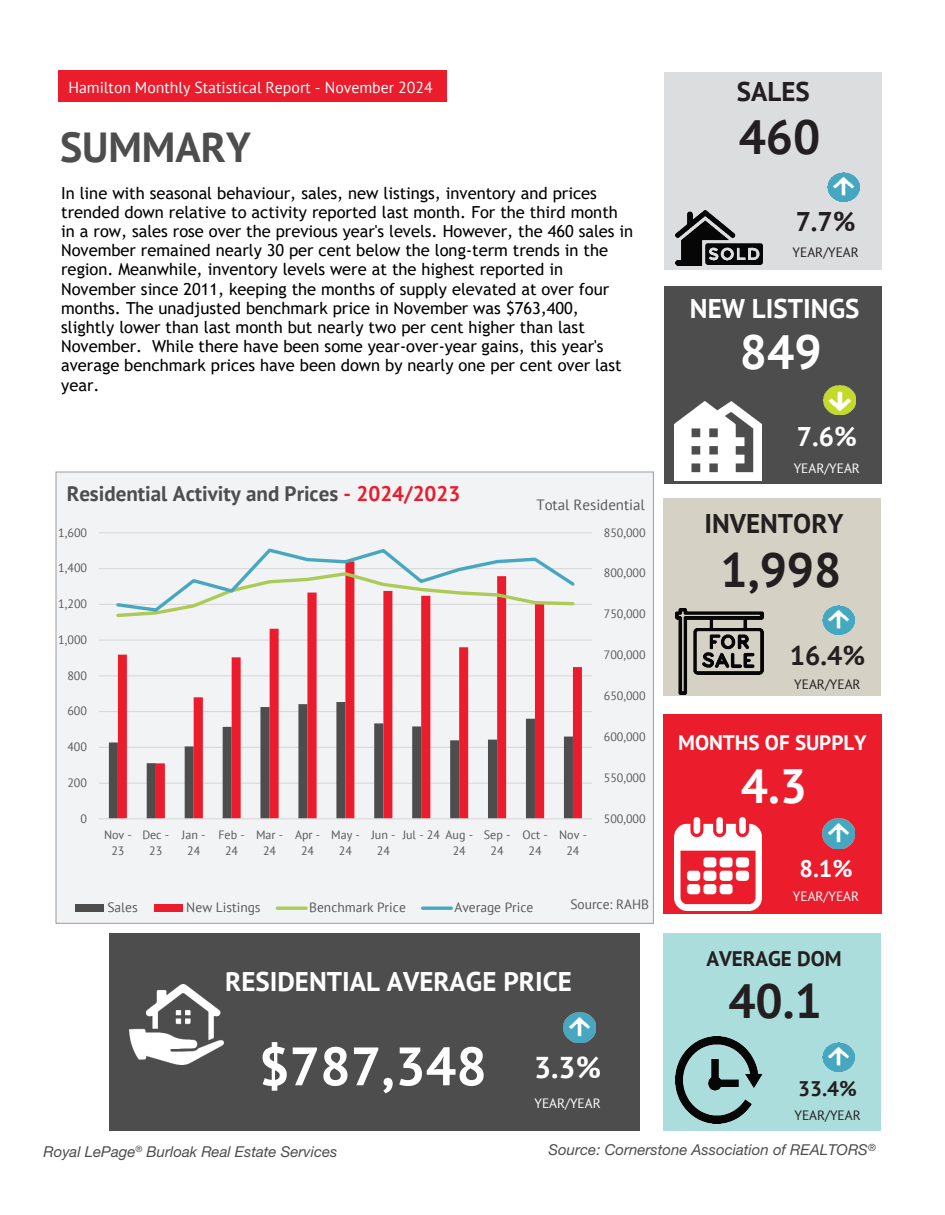
<style>
.page{position:relative;width:945px;height:1215px;background:#fff}
.page>*{position:absolute;margin:0;border:0;box-sizing:border-box;transform-origin:0 0}
.t1{font:700 54px "PT Sans";color:#fff}
.t2{font:700 48.15px "PT Sans";color:#fff}
.t3{font:700 48px "PT Sans";color:#231f20}
.t4{font:700 48px "PT Sans";color:#fff}
.t5{font:700 42px "PT Sans";color:#4d4d4e}
.t6{font:700 30px "PT Sans";color:#fff}
.t7{font:700 27px "PT Sans";color:#fff}
.t8{font:700 27px "PT Sans";color:#231f20}
.t9{font:700 24px "PT Sans";color:#fff}
.t10{font:700 21px "PT Sans";color:#4d4d4e}
.t11{font:700 21px "PT Sans";color:#231f20}
.t12{font:700 21px "PT Sans";color:#fff}
.t13{font:16.5px/19.2px "Trebuchet MS";color:#000}
.t14{font:15.9px "PT Sans";color:#fff}
.t15{font:italic 15px "Helvetica Neue LT Pro";color:#4d4d4f}
.t16{font:15px "PT Sans";color:#595959}
.t17{font:13.5px "PT Sans";color:#595959}
.t18{font:13.5px "PT Sans";color:#231f20}
.t19{font:13.5px "PT Sans";color:#fff}
.t20{font:12px/15.6px "PT Sans";letter-spacing:-.005em;color:#595959;text-align:center}
.s1{color:#eb1c2c}
</style>
<div class="page">
<div style="left:58px;top:71px;width:388px;height:31px;background:#eb1c2c"></div>
<div style="left:663px;top:714px;width:219px;height:200px;background:#eb1c2c"></div>
<div style="left:664px;top:72px;width:218px;height:198px;background:#dcdddf"></div>
<div style="left:665px;top:286px;width:217px;height:198px;background:#4d4d4e"></div>
<div style="left:664px;top:498px;width:217px;height:198px;background:#d6d1c5"></div>
<div style="left:664px;top:933px;width:217px;height:198px;background:#aadddb"></div>
<div style="left:110px;top:933px;width:530px;height:198px;background:#4d4d4e"></div>
<img style="left:674px;top:832px;width:80px;height:79px">
<img style="left:822px;top:818px;width:22px;height:20px">
<img style="left:676px;top:211px;width:87px;height:55px">
<img style="left:674px;top:402px;width:88px;height:78px">
<img style="left:676px;top:608px;width:87px;height:86px">
<img style="left:675px;top:818px;width:87px;height:92px">
<img style="left:676px;top:1037px;width:86px;height:87px">
<img style="left:129px;top:984px;width:94px;height:81px">
<img style="left:823px;top:1042px;width:31px;height:29px">
<img style="left:564px;top:1013px;width:31px;height:29px">
<img style="left:828px;top:172px;width:31px;height:30px">
<img style="left:824px;top:385px;width:31px;height:30px">
<img style="left:823px;top:605px;width:31px;height:30px">
<img style="left:823px;top:819px;width:31px;height:29px">
<div style="left:56px;top:472px;width:597px;height:451px;background:#f2f3f5"></div>
<hr style="left:99px;top:783px;width:493px;height:1px;background:#d9d9d9">
<hr style="left:99px;top:747px;width:493px;height:1px;background:#d9d9d9">
<hr style="left:99px;top:711px;width:493px;height:1px;background:#d9d9d9">
<hr style="left:99px;top:675px;width:493px;height:1px;background:#d9d9d9">
<hr style="left:99px;top:640px;width:493px;height:1px;background:#d9d9d9">
<hr style="left:99px;top:604px;width:493px;height:1px;background:#d9d9d9">
<hr style="left:99px;top:568px;width:493px;height:1px;background:#d9d9d9">
<hr style="left:99px;top:532px;width:493px;height:1px;background:#d9d9d9">
<svg style="left:118px;top:619px;width:464px;height:199px"></svg>
<hr style="left:99px;top:818px;width:493px;height:1px;background:#d9d9d9">
<svg style="left:116px;top:548px;width:459px;height:71px"></svg>
<div style="left:75px;top:904px;width:29px;height:8px;background:#4d4d4e"></div>
<div style="left:154px;top:904px;width:29px;height:8px;background:#eb1c2c"></div>
<hr style="left:277px;top:907px;width:29px;height:3px;background:#acca56">
<hr style="left:423px;top:907px;width:28px;height:3px;background:#47a7c0">
<p class="t14" style="left:68px;top:77px;width:366px">Hamilton Monthly Statistical Report - November 2024</p>
<h3 class="t5" style="left:60px;top:120px;width:192px">SUMMARY</h3>
<p class="t13" style="left:61px;top:183px;width:574px">In line with seasonal behaviour, sales, new listings, inventory and prices trended down relative to activity reported last month. For the third month in a row, sales rose over the previous year's levels. However, the 460 sales in November remained nearly 30 per cent below the long-term trends in the region. Meanwhile, inventory levels were at the highest reported in November since 2011, keeping the months of supply elevated at over four months. The unadjusted benchmark price in November was $763,400, slightly lower than last month but nearly two per cent higher than last November. While there have been some year-over-year gains, this year's average benchmark prices have been down by nearly one per cent over last year.</p>
<p class="t10" style="left:67px;top:480px;width:395px">Residential Activity and Prices <span class="s1">- 2024/2023</span></p>
<p class="t20" style="left:58px;top:524px;width:30px">1,600</p>
<p class="t20" style="left:58px;top:560px;width:30px">1,400</p>
<p class="t20" style="left:58px;top:596px;width:30px">1,200</p>
<p class="t20" style="left:58px;top:632px;width:30px">1,000</p>
<p class="t20" style="left:67px;top:667px;width:21px">800</p>
<p class="t20" style="left:67px;top:703px;width:21px">600</p>
<p class="t20" style="left:67px;top:739px;width:21px">400</p>
<p class="t20" style="left:67px;top:775px;width:21px">200</p>
<p class="t20" style="left:81px;top:810px;width:8px">0</p>
<p class="t16" style="left:536px;top:495px;width:110px">Total Residential</p>
<p class="t20" style="left:604px;top:524px;width:44px">850,000</p>
<p class="t20" style="left:604px;top:565px;width:44px">800,000</p>
<p class="t20" style="left:604px;top:606px;width:44px">750,000</p>
<p class="t20" style="left:604px;top:647px;width:44px">700,000</p>
<p class="t20" style="left:604px;top:688px;width:44px">650,000</p>
<p class="t20" style="left:604px;top:729px;width:44px">600,000</p>
<p class="t20" style="left:604px;top:769px;width:44px">550,000</p>
<p class="t20" style="left:604px;top:810px;width:44px">500,000</p>
<p class="t20" style="left:104px;top:827px;width:29px">Nov -<br>23</p>
<p class="t20" style="left:142px;top:827px;width:28px">Dec -<br>23</p>
<p class="t20" style="left:182px;top:827px;width:25px">Jan -<br>24</p>
<p class="t20" style="left:219px;top:827px;width:28px">Feb -<br>24</p>
<p class="t20" style="left:256px;top:827px;width:29px">Mar -<br>24</p>
<p class="t20" style="left:295px;top:827px;width:27px">Apr -<br>24</p>
<p class="t20" style="left:331px;top:827px;width:30px">May -<br>24</p>
<p class="t20" style="left:371px;top:827px;width:26px">Jun -<br>24</p>
<p class="t20" style="left:453px;top:827px;width:22px;text-align:left;text-indent:-50px">Jul - 24 Aug -<br>24</p>
<p class="t20" style="left:484px;top:827px;width:28px">Sep -<br>24</p>
<p class="t20" style="left:523px;top:827px;width:27px">Oct -<br>24</p>
<p class="t20" style="left:559px;top:827px;width:29px">Nov -<br>24</p>
<p class="t17" style="left:107px;top:899px;width:32px">Sales</p>
<p class="t17" style="left:186px;top:899px;width:76px">New Listings</p>
<p class="t17" style="left:309px;top:899px;width:98px">Benchmark Price</p>
<p class="t17" style="left:454px;top:899px;width:80px">Average Price</p>
<p class="t17" style="left:570px;top:896px;width:80px">Source: RAHB</p>
<h3 class="t7" style="left:225px;top:964px;width:348px">RESIDENTIAL AVERAGE PRICE</h3>
<h1 class="t1" style="left:259px;top:1031px;width:230px">$787,348</h1>
<h3 class="t6" style="left:534px;top:1048px;width:68px">3.3%</h3>
<p class="t19" style="left:534px;top:1094px;width:68px">YEAR/YEAR</p>
<h3 class="t8" style="left:737px;top:74px;width:74px">SALES</h3>
<h3 class="t3" style="left:739px;top:106px;width:83px">460</h3>
<h3 class="t8" style="left:796px;top:203px;width:61px">7.7%</h3>
<p class="t18" style="left:793px;top:243px;width:68px">YEAR/YEAR</p>
<h3 class="t7" style="left:690px;top:290px;width:171px">NEW LISTINGS</h3>
<h3 class="t4" style="left:740px;top:321px;width:83px">849</h3>
<h3 class="t7" style="left:797px;top:419px;width:61px">7.6%</h3>
<p class="t19" style="left:794px;top:459px;width:68px">YEAR/YEAR</p>
<h3 class="t8" style="left:704px;top:506px;width:141px">INVENTORY</h3>
<h3 class="t3" style="left:720px;top:538px;width:122px">1,998</h3>
<h3 class="t8" style="left:790px;top:638px;width:77px">16.4%</h3>
<p class="t18" style="left:794px;top:675px;width:68px">YEAR/YEAR</p>
<p class="t12" style="left:678px;top:729px;width:190px">MONTHS OF SUPPLY</p>
<h2 class="t2" style="left:741px;top:754px;width:68px">4.3</h2>
<h3 class="t9" style="left:800px;top:853px;width:55px">8.1%</h3>
<p class="t19" style="left:793px;top:887px;width:68px">YEAR/YEAR</p>
<p class="t11" style="left:706px;top:945px;width:137px">AVERAGE DOM</p>
<h3 class="t3" style="left:728px;top:970px;width:95px">40.1</h3>
<p class="t11" style="left:798px;top:1074px;width:60px">33.4%</p>
<p class="t18" style="left:795px;top:1107px;width:68px">YEAR/YEAR</p>
<p class="t15" style="left:44px;top:1142px;width:295px">Royal LePage<sup>®</sup> Burloak Real Estate Services</p>
<p class="t15" style="left:549px;top:1141px;width:329px">Source: Cornerstone Association of REALTORS<sup>®</sup></p>
</div>
